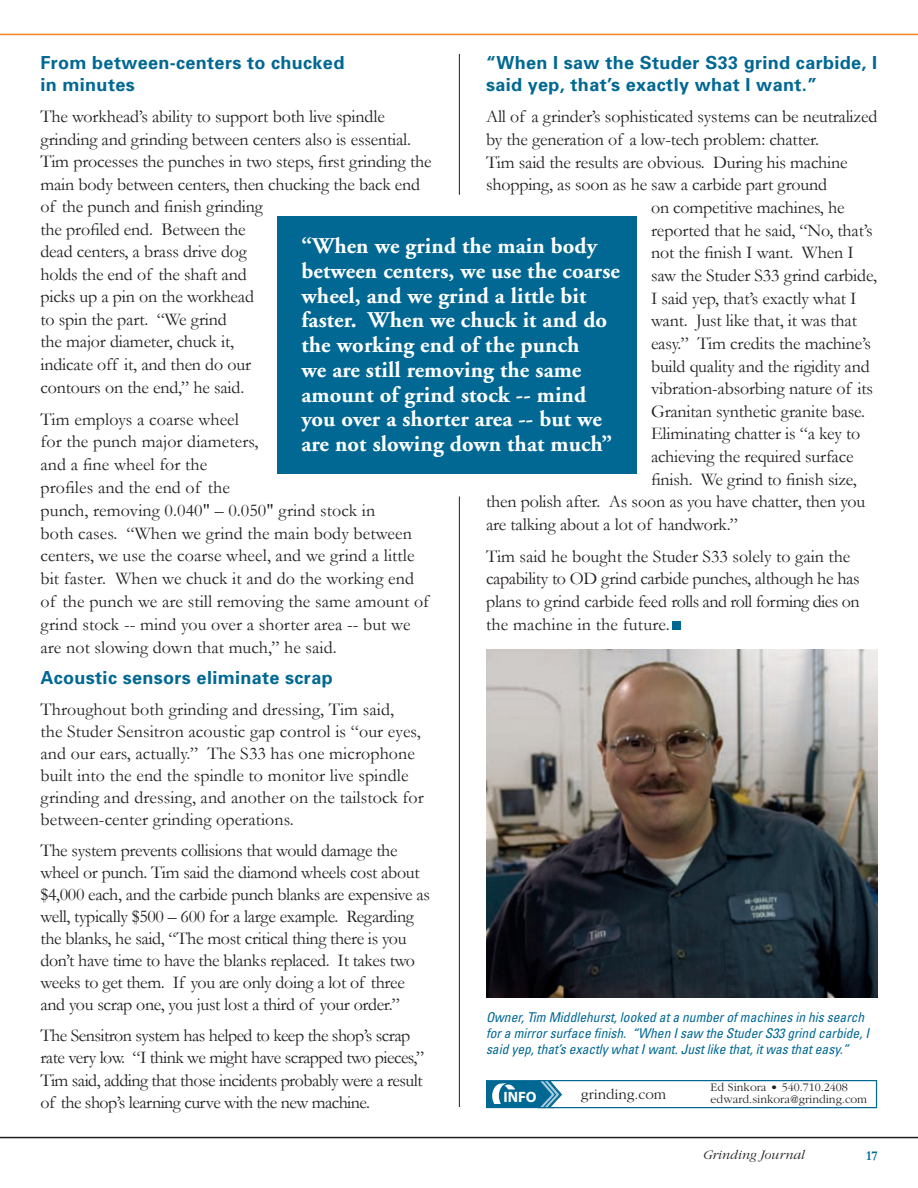
<style>
.page{position:relative;width:918px;height:1188px;background:#fff}
.page>*{position:absolute;margin:0;border:0;box-sizing:border-box;transform-origin:0 0}
.t1{font:700 22.5px/24.8px "Adobe Garamond";letter-spacing:.005em;color:#fff}
.t2{font:18px/22.5px "Garamond";letter-spacing:-.01em;color:#231f20}
.t3{font:18px/22.4px "Garamond";letter-spacing:-.03em;color:#231f20}
.t4{font:700 18px/22px "Univers";letter-spacing:.02em;color:#006893}
.t5{font:300 15px "Garamond";color:#231f20}
.t6{font:700 15px "Myriad";color:#fff}
.t7{font:italic condensed 13.5px/16.2px "Univers";color:#006893}
.t8{font:italic 300 13.5px "Garamond";color:#231f20}
.t9{font:700 13.5px "Garamond";color:#006893}
.t10{font:300 12px "Garamond";color:#231f20}
</style>
<div class="page">
<hr style="left:0;top:1137px;width:918px;height:1px;background:#231f20">
<hr style="left:0;top:34px;width:918px;height:1px;background:#f58427">
<hr style="left:459px;top:496px;width:1px;height:611px;background:#231f20">
<img style="left:486px;top:650px;width:392px;height:348px">
<div style="left:487px;top:1081px;width:67px;height:27px;background:#006893"></div>
<div style="left:486px;top:1080px;width:69px;height:28px;border:1px solid #006893"></div>
<svg style="left:536px;top:1080px;width:341px;height:28px"></svg>
<svg style="left:492px;top:1083px;width:23px;height:21px"></svg>
<div style="left:278px;top:216px;width:360px;height:258px;background:#006893"></div>
<div style="left:672px;top:622px;width:8px;height:8px;background:#006893"></div>
<hr style="left:459px;top:54px;width:1px;height:141px;background:#231f20">
<p class="t4" style="left:486px;top:51px;width:393px">“When I saw the Studer S33 grind carbide, I said yep, that’s exactly what I want.”</p>
<p class="t2" style="left:486px;top:105px;width:393px">All of a grinder’s sophisticated systems can be neutralized</p>
<p class="t2" style="left:486px;top:128px;width:335px">by the generation of a low-tech problem: chatter.</p>
<p class="t2" style="left:486px;top:151px;width:363px">Tim said the results are obvious. During his machine</p>
<p class="t2" style="left:486px;top:173px;width:343px">shopping, as soon as he saw a carbide part ground</p>
<p class="t2" style="left:651px;top:196px;width:195px">on competitive machines, he</p>
<p class="t2" style="left:651px;top:219px;width:223px">reported that he said, “No, that’s</p>
<p class="t2" style="left:651px;top:241px;width:204px">not the finish I want. When I</p>
<p class="t2" style="left:651px;top:264px;width:228px">saw the Studer S33 grind carbide,</p>
<p class="t2" style="left:651px;top:287px;width:207px">I said yep, that’s exactly what I</p>
<p class="t2" style="left:651px;top:309px;width:208px">want. Just like that, it was that</p>
<p class="t2" style="left:651px;top:332px;width:221px">easy.” Tim credits the machine’s</p>
<p class="t2" style="left:651px;top:354px;width:220px">build quality and the rigidity and</p>
<p class="t2" style="left:651px;top:377px;width:224px">vibration-absorbing nature of its</p>
<p class="t2" style="left:651px;top:400px;width:216px">Granitan synthetic granite base.</p>
<p class="t2" style="left:651px;top:422px;width:211px">Eliminating chatter is “a key to</p>
<p class="t2" style="left:651px;top:445px;width:204px">achieving the required surface</p>
<p class="t2" style="left:651px;top:468px;width:207px">finish. We grind to finish size,</p>
<p class="t2" style="left:486px;top:490px;width:381px">then polish after. As soon as you have chatter, then you</p>
<p class="t2" style="left:486px;top:513px;width:254px">are talking about a lot of handwork.”</p>
<p class="t2" style="left:486px;top:545px;width:375px">Tim said he bought the Studer S33 solely to gain the capability to OD grind carbide punches, although he has plans to grind carbide feed rolls and roll forming dies on the machine in the future.</p>
<p class="t4" style="left:40px;top:51px;width:305px">From between-centers to chucked in minutes</p>
<p class="t2" style="left:40px;top:105px;width:393px">The workhead’s ability to support both live spindle grinding and grinding between centers also is essential.<br>Tim processes the punches in two steps, first grinding the main body between centers, then chucking the back end of the punch and finish grinding<br>the profiled end. Between the<br>dead centers, a brass drive dog<br>holds the end of the shaft and<br>picks up a pin on the workhead<br>to spin the part. “We grind<br>the major diameter, chuck it,<br>indicate off it, and then do our<br>contours on the end,” he said.</p>
<p class="t2" style="left:40px;top:407px;width:390px">Tim employs a coarse wheel<br>for the punch major diameters,<br>and a fine wheel for the<br>profiles and the end of the<br>punch, removing 0.040" – 0.050" grind stock in<br>both cases. “When we grind the main body between centers, we use the coarse wheel, and we grind a little bit faster. When we chuck it and do the working end of the punch we are still removing the same amount of grind stock -- mind you over a shorter area -- but we are not slowing down that much,” he said.</p>
<p class="t4" style="left:40px;top:666px;width:294px">Acoustic sensors eliminate scrap</p>
<p class="t2" style="left:40px;top:698px;width:385px;line-height:22px">Throughout both grinding and dressing, Tim said,<br>the Studer Sensitron acoustic gap control is “our eyes, and our ears, actually.” The S33 has one microphone built into the end the spindle to monitor live spindle grinding and dressing, and another on the tailstock for between-center grinding operations.</p>
<p class="t2" style="left:40px;top:839px;width:391px;line-height:22px">The system prevents collisions that would damage the wheel or punch. Tim said the diamond wheels cost about $4,000 each, and the carbide punch blanks are expensive as well, typically $500 – 600 for a large example. Regarding the blanks, he said, “The most critical thing there is you don’t have time to have the blanks replaced. It takes two weeks to get them. If you are only doing a lot of three and you scrap one, you just lost a third of your order.”</p>
<p class="t3" style="left:40px;top:1024px;width:385px">The Sensitron system has helped to keep the shop’s scrap rate very low. “I think we might have scrapped two pieces,” Tim said, adding that those incidents probably were a result of the shop’s learning curve with the new machine.</p>
<p class="t1" style="left:302px;top:234px;width:320px">“When we grind the main body between centers, we use the coarse wheel, and we grind a little bit faster. When we chuck it and do the working end of the punch<br>we are still removing the same amount of grind stock -- mind you over a shorter area -- but we are not slowing down that much”</p>
<p class="t7" style="left:486px;top:1009px;width:385px">Owner, Tim Middlehurst, looked at a number of machines in his search for a mirror surface finish. “When I saw the Studer S33 grind carbide, I said yep, that’s exactly what I want. Just like that, it was that easy.”</p>
<p class="t6" style="left:503px;top:1089px;width:35px">INFO</p>
<p class="t10" style="left:711px;top:1081px;width:139px">Ed Sinkora • 540.710.2408</p>
<p class="t5" style="left:581px;top:1086px;width:87px">grinding.com</p>
<p class="t10" style="left:711px;top:1093px;width:158px">edward.sinkora@grinding.com</p>
<p class="t8" style="left:702px;top:1148px;width:103px">Grinding Journal</p>
<p class="t9" style="left:866px;top:1147px;width:13px">17</p>
</div>
